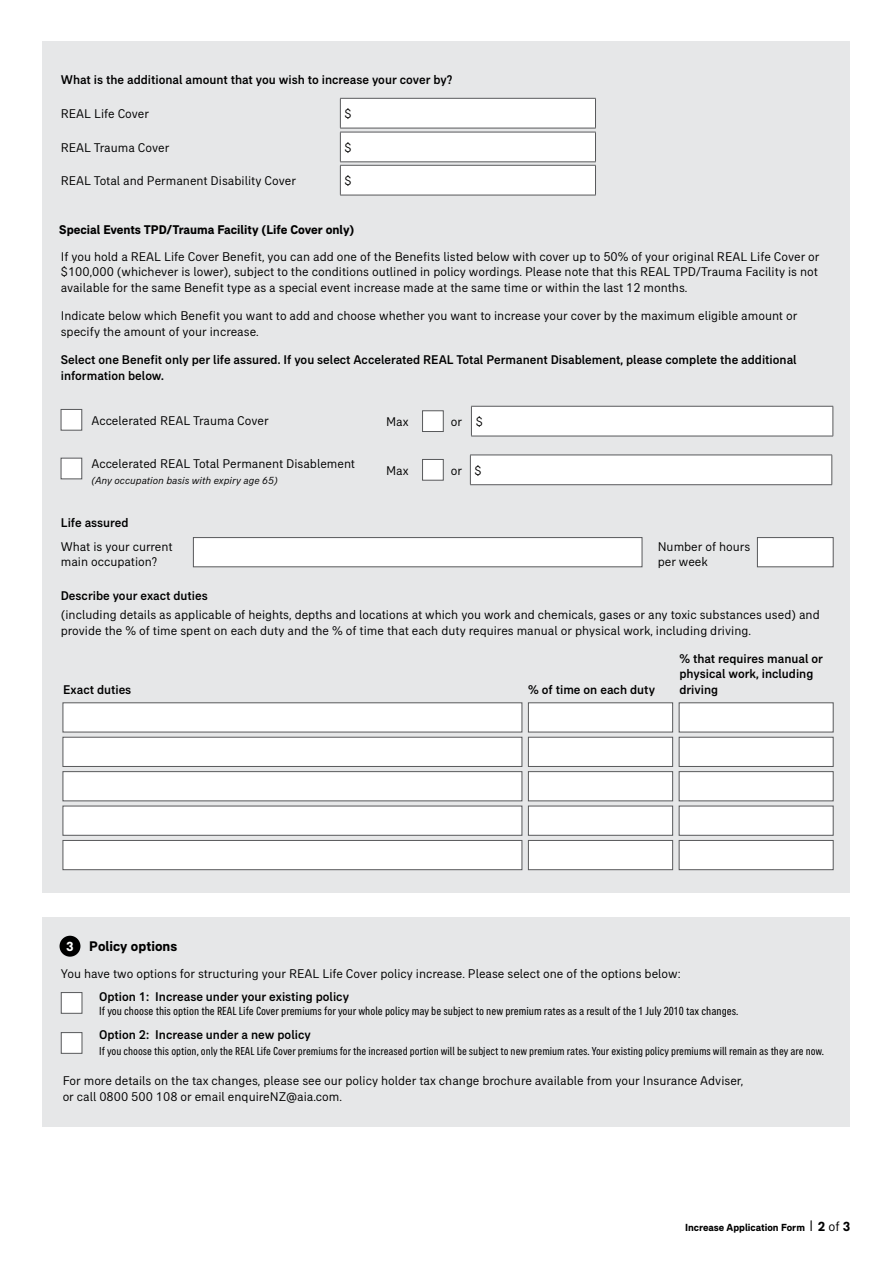
<style>
.page{position:relative;width:893px;height:1263px;background:#fff}
.page>*{position:absolute;margin:0;border:0;box-sizing:border-box;transform-origin:0 0}
.F3_-_Body_Heading{font:700 14.25px "AIA Everest";letter-spacing:.005em;color:#000}
.t1{font:700 13.5px "AIA Everest";color:#fff}
.F4_1-_Body_Copy{font:12.9px/15.6px "AIA Everest";color:#000}
.F4_1-_Body_Copy-2{font:500 12.9px/15.6px "AIA Everest";color:#000}
.F4_1-_Body_Copy-3{font:700 12.9px "AIA Everest";color:#000}
.F4_1-_Body_Copy-4{font:condensed 12px "AIA Everest";color:#000}
.F4_1-_Body_Copy-5{font:condensed 11.7px "AIA Everest";color:#000}
.F4_1-_Body_Copy-6{font:italic 10.5px "AIA Everest";color:#000}
.t2{font:700 10.5px "AIA Everest";color:#000}
.s1{font-family:"Times";font-size:15.75px}
.s2{font-size:13.5px}
.s3{font-weight:400;font-size:13.5px}
</style>
<div class="page">
<div style="left:43px;top:917px;width:807px;height:210px;background:#e6e7e8"></div>
<div style="left:43px;top:41px;width:807px;height:852px;background:#e6e7e8"></div>
<div style="left:340px;top:98px;width:255px;height:30px;background:#fff"></div>
<hr style="left:340px;top:98px;width:256px;height:1px;background:#58595b">
<svg style="left:340px;top:99px;width:1px;height:29px"></svg>
<svg style="left:595px;top:99px;width:1px;height:29px"></svg>
<hr style="left:340px;top:128px;width:256px;height:1px;background:#58595b">
<div style="left:340px;top:132px;width:255px;height:30px;background:#fff"></div>
<hr style="left:340px;top:132px;width:256px;height:1px;background:#58595b">
<hr style="left:340px;top:132px;width:1px;height:30px;background:#58595b">
<hr style="left:595px;top:132px;width:1px;height:30px;background:#58595b">
<hr style="left:340px;top:162px;width:256px;height:1px;background:#58595b">
<div style="left:340px;top:165px;width:255px;height:30px;background:#fff"></div>
<hr style="left:340px;top:165px;width:256px;height:1px;background:#58595b">
<svg style="left:340px;top:166px;width:1px;height:29px"></svg>
<svg style="left:595px;top:166px;width:1px;height:29px"></svg>
<hr style="left:340px;top:195px;width:256px;height:1px;background:#58595b">
<div style="left:61px;top:409px;width:21px;height:21px;background:#fff;border:1px solid #58595b"></div>
<div style="left:422px;top:410px;width:22px;height:22px;background:#fff;border:1px solid #58595b"></div>
<div style="left:471px;top:406px;width:362px;height:30px;background:#fff"></div>
<hr style="left:471px;top:406px;width:362px;height:1px;background:#58595b">
<hr style="left:471px;top:406px;width:1px;height:30px;background:#58595b">
<hr style="left:833px;top:406px;width:1px;height:30px;background:#58595b">
<hr style="left:471px;top:436px;width:362px;height:1px;background:#58595b">
<div style="left:422px;top:459px;width:22px;height:21px;background:#fff;border:1px solid #58595b"></div>
<div style="left:61px;top:458px;width:21px;height:21px;background:#fff;border:1px solid #58595b"></div>
<div style="left:470px;top:455px;width:362px;height:30px;background:#fff"></div>
<hr style="left:470px;top:455px;width:362px;height:1px;background:#58595b">
<svg style="left:470px;top:455px;width:1px;height:29px"></svg>
<svg style="left:831px;top:455px;width:1px;height:29px"></svg>
<hr style="left:470px;top:484px;width:362px;height:1px;background:#58595b">
<div style="left:193px;top:537px;width:449px;height:30px;background:#fff;border:1px solid #58595b"></div>
<div style="left:757px;top:537px;width:76px;height:30px;background:#fff;border:1px solid #58595b"></div>
<div style="left:63px;top:702px;width:459px;height:30px;background:#fff;border:1px solid #58595b"></div>
<div style="left:63px;top:771px;width:459px;height:30px;background:#fff;border:1px solid #58595b"></div>
<div style="left:63px;top:737px;width:459px;height:30px;background:#fff;border:1px solid #58595b"></div>
<div style="left:63px;top:806px;width:459px;height:29px;background:#fff"></div>
<div style="left:63px;top:840px;width:459px;height:30px;background:#fff;border:1px solid #58595b"></div>
<div style="left:528px;top:702px;width:145px;height:30px;background:#fff;border:1px solid #58595b"></div>
<div style="left:528px;top:771px;width:145px;height:30px;background:#fff;border:1px solid #58595b"></div>
<div style="left:528px;top:737px;width:145px;height:30px;background:#fff;border:1px solid #58595b"></div>
<div style="left:528px;top:806px;width:145px;height:29px;background:#fff"></div>
<div style="left:528px;top:840px;width:145px;height:30px;background:#fff;border:1px solid #58595b"></div>
<div style="left:679px;top:702px;width:154px;height:30px;background:#fff;border:1px solid #58595b"></div>
<div style="left:679px;top:771px;width:154px;height:30px;background:#fff;border:1px solid #58595b"></div>
<div style="left:679px;top:737px;width:154px;height:30px;background:#fff;border:1px solid #58595b"></div>
<div style="left:679px;top:806px;width:154px;height:29px;background:#fff"></div>
<div style="left:679px;top:840px;width:154px;height:30px;background:#fff;border:1px solid #58595b"></div>
<div style="left:61px;top:992px;width:21px;height:21px;background:#fff;border:1px solid #58595b"></div>
<div style="left:61px;top:1032px;width:21px;height:21px;background:#fff;border:1px solid #58595b"></div>
<div style="left:60px;top:936px;width:20px;height:21px;background:#000;border-radius:50%"></div>
<p class="F4_1-_Body_Copy-2" style="left:61px;top:71px;width:393px">What is the additional amount that you wish to increase your cover by?</p>
<p class="F4_1-_Body_Copy" style="left:61px;top:106px;width:90px">REAL Life Cover</p>
<p class="F4_1-_Body_Copy" style="left:345px;top:106px;width:9px">$</p>
<p class="F4_1-_Body_Copy" style="left:61px;top:139px;width:110px">REAL Trauma Cover</p>
<p class="F4_1-_Body_Copy" style="left:345px;top:139px;width:9px">$</p>
<p class="F4_1-_Body_Copy" style="left:61px;top:173px;width:237px">REAL Total and Permanent Disability Cover</p>
<p class="F4_1-_Body_Copy" style="left:345px;top:173px;width:9px">$</p>
<p class="F4_1-_Body_Copy-3" style="left:59px;top:222px;width:297px">Special Events TPD/Trauma Facility (Life Cover only)</p>
<p class="F4_1-_Body_Copy" style="left:61px;top:248px;width:760px;text-align:justify">If you hold a REAL Life Cover Benefit, you can add one of the Benefits listed below with cover up to 50% of your original REAL Life Cover or $100,000 (whichever is lower), subject to the conditions outlined in policy wordings. Please note that this REAL TPD/Trauma Facility is not available for the same Benefit type as a special event increase made at the same time or within the last 12 months.</p>
<p class="F4_1-_Body_Copy" style="left:61px;top:308px;width:738px">Indicate below which Benefit you want to add and choose whether you want to increase your cover by the maximum eligible amount or specify the amount of your increase.</p>
<p class="F4_1-_Body_Copy-2" style="left:61px;top:352px;width:737px">Select one Benefit only per life assured. If you select Accelerated REAL Total Permanent Disablement, please complete the additional information below.</p>
<p class="F4_1-_Body_Copy" style="left:91px;top:412px;width:179px">Accelerated REAL Trauma Cover</p>
<p class="F4_1-_Body_Copy" style="left:386px;top:414px;width:24px">Max</p>
<p class="F4_1-_Body_Copy" style="left:451px;top:414px;width:13px">or</p>
<p class="F4_1-_Body_Copy" style="left:476px;top:414px;width:9px">$</p>
<p class="F4_1-_Body_Copy" style="left:386px;top:462px;width:24px">Max</p>
<p class="F4_1-_Body_Copy" style="left:451px;top:462px;width:13px">or</p>
<p class="F4_1-_Body_Copy" style="left:91px;top:456px;width:265px">Accelerated REAL Total Permanent Disablement</p>
<p class="F4_1-_Body_Copy-6" style="left:91px;top:474px;width:188px">(Any occupation basis with expiry age 65)</p>
<p class="F4_1-_Body_Copy" style="left:475px;top:462px;width:9px">$</p>
<p class="F4_1-_Body_Copy-2" style="left:61px;top:514px;width:69px">Life assured</p>
<p class="F4_1-_Body_Copy" style="left:61px;top:538px;width:113px">What is your current main occupation?</p>
<p class="F4_1-_Body_Copy" style="left:658px;top:538px;width:94px">Number of hours per week</p>
<p class="F4_1-_Body_Copy-2" style="left:61px;top:587px;width:149px">Describe your exact duties</p>
<p class="F4_1-_Body_Copy" style="left:61px;top:607px;width:760px">(including details as applicable of heights, depths and locations at which you work and chemicals, gases or any toxic substances used) and provide the % of time spent on each duty and the % of time that each duty requires manual or physical work, including driving.</p>
<p class="F4_1-_Body_Copy-2" style="left:63px;top:682px;width:70px">Exact duties</p>
<p class="F4_1-_Body_Copy-2" style="left:528px;top:682px;width:128px">% of time on each duty</p>
<p class="F4_1-_Body_Copy-2" style="left:679px;top:650px;width:145px">% that requires manual or physical work, including driving</p>
<p class="t1" style="left:66px;top:938px;width:9px">3</p>
<p class="F3_-_Body_Heading" style="left:89px;top:937px;width:89px">Policy options</p>
<p class="F4_1-_Body_Copy" style="left:61px;top:965px;width:621px">You have two options for structuring your REAL Life Cover policy increase. Please select one of the options below:</p>
<p class="F4_1-_Body_Copy-2" style="left:99px;top:988px;width:251px">Option 1: Increase under your existing policy</p>
<p class="F4_1-_Body_Copy-4" style="left:99px;top:1004px;width:641px">If you choose this option the REAL Life Cover premiums for your whole policy may be subject to new premium rates as a result of the 1 July 2010 tax changes.</p>
<p class="F4_1-_Body_Copy-2" style="left:99px;top:1026px;width:213px">Option 2: Increase under a new policy</p>
<p class="F4_1-_Body_Copy-5" style="left:99px;top:1044px;width:726px">If you choose this option, only the REAL Life Cover premiums for the increased portion will be subject to new premium rates. Your existing policy premiums will remain as they are now.</p>
<p class="F4_1-_Body_Copy" style="left:63px;top:1073px;width:682px">For more details on the tax changes, please see our policy holder tax change brochure available from your Insurance Adviser, or call 0800 500 108 or email enquireNZ@aia.com.</p>
<p class="t2" style="left:685px;top:1221px;width:167px">Increase Application Form <span class="s1">|</span> <span class="s2">2</span> <span class="s3">of</span> <span class="s2">3</span></p>
</div>
